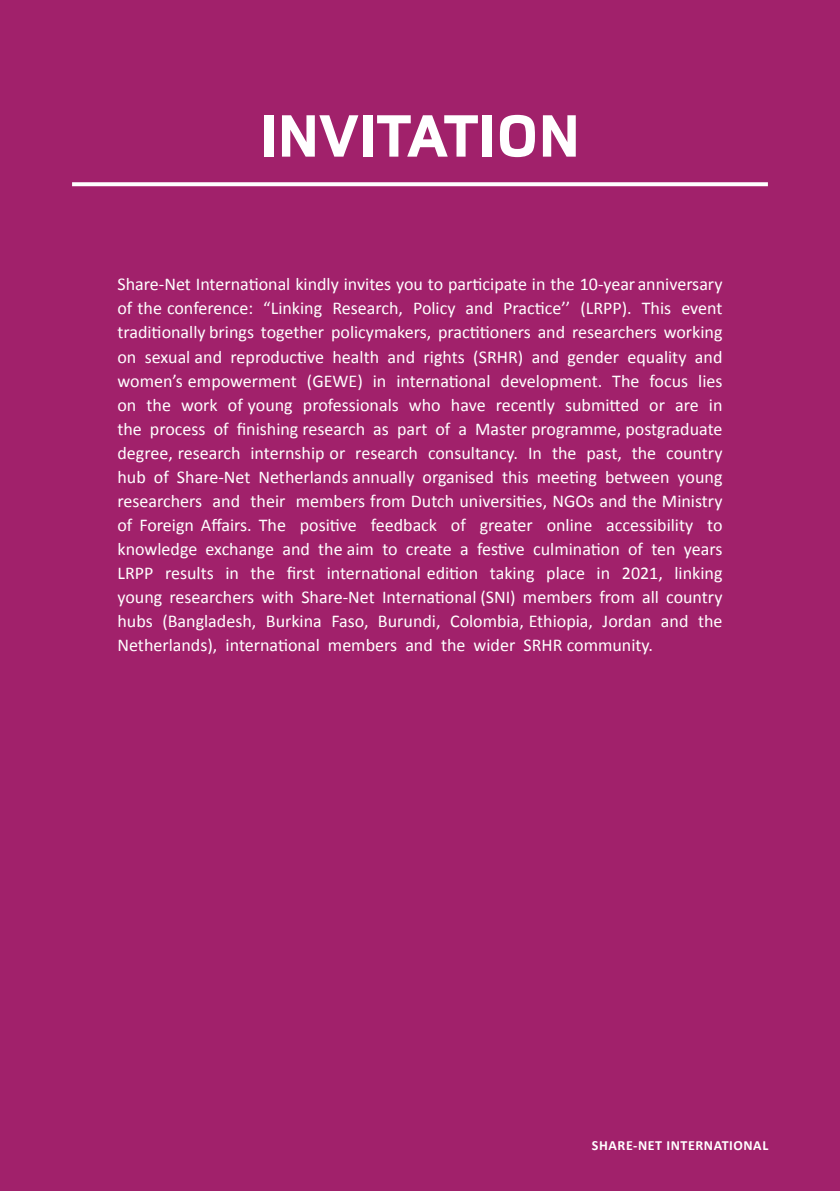
<style>
.page{position:relative;width:840px;height:1191px;background:#fff}
.page>*{position:absolute;margin:0;border:0;box-sizing:border-box;transform-origin:0 0}
.t1{font:800 62px "Foundry Monoline";color:#fff}
.t2{font:18px/24px "Calibri";color:#fff;text-align:justify}
.t3{font:700 14px "Calibri";letter-spacing:.04em;color:#fff}
</style>
<div class="page">
<div style="left:0;top:0;width:839px;height:1191px;background:#a1216b"></div>
<svg style="left:72px;top:182px;width:695px;height:4px;background:#f9f1f5"></svg>
<p class="t1" style="left:260px;top:103px;width:321px">INVITATION</p>
<p class="t2" style="left:117px;top:272px;width:606px">Share-Net International kindly invites you to participate in the 10-year anniversary of the conference: “Linking Research, Policy and Practice’’ (LRPP). This event traditionally brings together policymakers, practitioners and researchers working on sexual and reproductive health and rights (SRHR) and gender equality and women’s empowerment (GEWE) in international development. The focus lies on the work of young professionals who have recently submitted or are in the process of finishing research as part of a Master programme, postgraduate degree, research internship or research consultancy. In the past, the country hub of Share-Net Netherlands annually organised this meeting between young researchers and their members from Dutch universities, NGOs and the Ministry of Foreign Affairs. The positive feedback of greater online accessibility to knowledge exchange and the aim to create a festive culmination of ten years LRPP results in the first international edition taking place in 2021, linking young researchers with Share-Net International (SNI) members from all country hubs (Bangladesh, Burkina Faso, Burundi, Colombia, Ethiopia, Jordan and the Netherlands), international members and the wider SRHR community.</p>
<p class="t3" style="left:591px;top:1135px;width:178px">SHARE-NET INTERNATIONAL</p>
</div>
